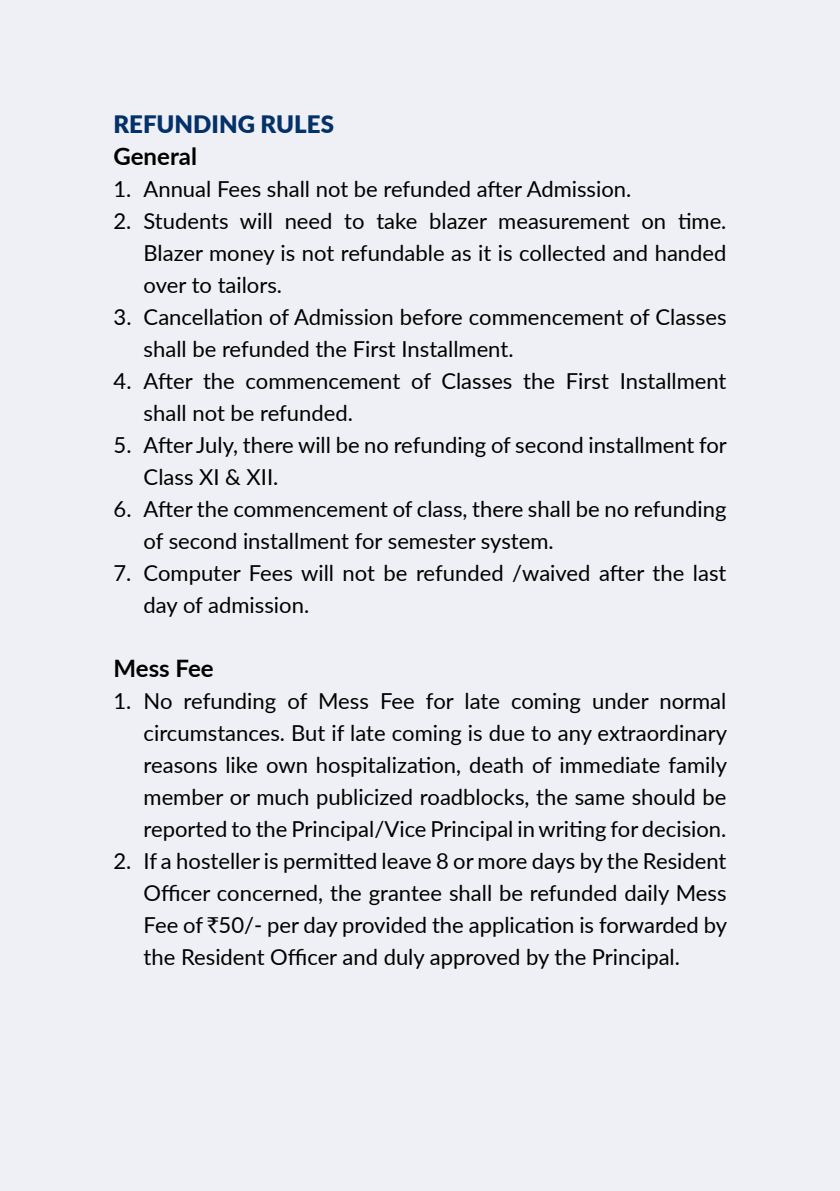
<style>
.page{position:relative;width:840px;height:1191px;background:#fff}
.page>*{position:absolute;margin:0;border:0;box-sizing:border-box;transform-origin:0 0}
.t1{font:900 24px "Lato";color:#03316a}
.t2{font:700 24px "Lato";color:#000}
.t3{font:22px/32px "Lato";color:#000}
.s1{font-family:"Rupee Foradian"}
</style>
<div class="page">
<div style="left:0;top:0;width:839px;height:1191px;background:#eff0f5"></div>
<p class="t1" style="left:113px;top:106px;width:222px">REFUNDING RULES</p>
<p class="t2" style="left:113px;top:138px;width:85px">General</p>
<p class="t3" style="left:113px;top:172px;width:519px">1. Annual Fees shall not be refunded after Admission.</p>
<p class="t3" style="left:143px;top:204px;width:584px;text-align:justify;text-indent:-30px">2. Students will need to take blazer measurement on time.<br>Blazer money is not refundable as it is collected and handed over to tailors.</p>
<p class="t3" style="left:143px;top:300px;width:584px;text-indent:-30px">3. Cancellation of Admission before commencement of Classes shall be refunded the First Installment.</p>
<p class="t3" style="left:143px;top:364px;width:584px;text-indent:-30px">4. After the commencement of Classes the First Installment shall not be refunded.</p>
<p class="t3" style="left:143px;top:428px;width:584px;text-indent:-30px">5. After July, there will be no refunding of second installment for<br>Class XI &amp; XII.</p>
<p class="t3" style="left:143px;top:492px;width:584px;text-indent:-30px">6. After the commencement of class, there shall be no refunding of second installment for semester system.</p>
<p class="t3" style="left:143px;top:556px;width:584px;text-indent:-30px">7. Computer Fees will not be refunded /waived after the last day of admission.</p>
<p class="t2" style="left:113px;top:650px;width:102px">Mess Fee</p>
<p class="t3" style="left:143px;top:684px;width:584px;text-align:justify;text-indent:-30px">1. No refunding of Mess Fee for late coming under normal circumstances. But if late coming is due to any extraordinary reasons like own hospitalization, death of immediate family member or much publicized roadblocks, the same should be reported to the Principal/Vice Principal in writing for decision.</p>
<p class="t3" style="left:143px;top:844px;width:584px;text-align:justify;text-indent:-30px">2. If a hosteller is permitted leave 8 or more days by the Resident Officer concerned, the grantee shall be refunded daily Mess Fee of <span class="s1">`</span>50/- per day provided the application is forwarded by the Resident Officer and duly approved by the Principal.</p>
</div>
